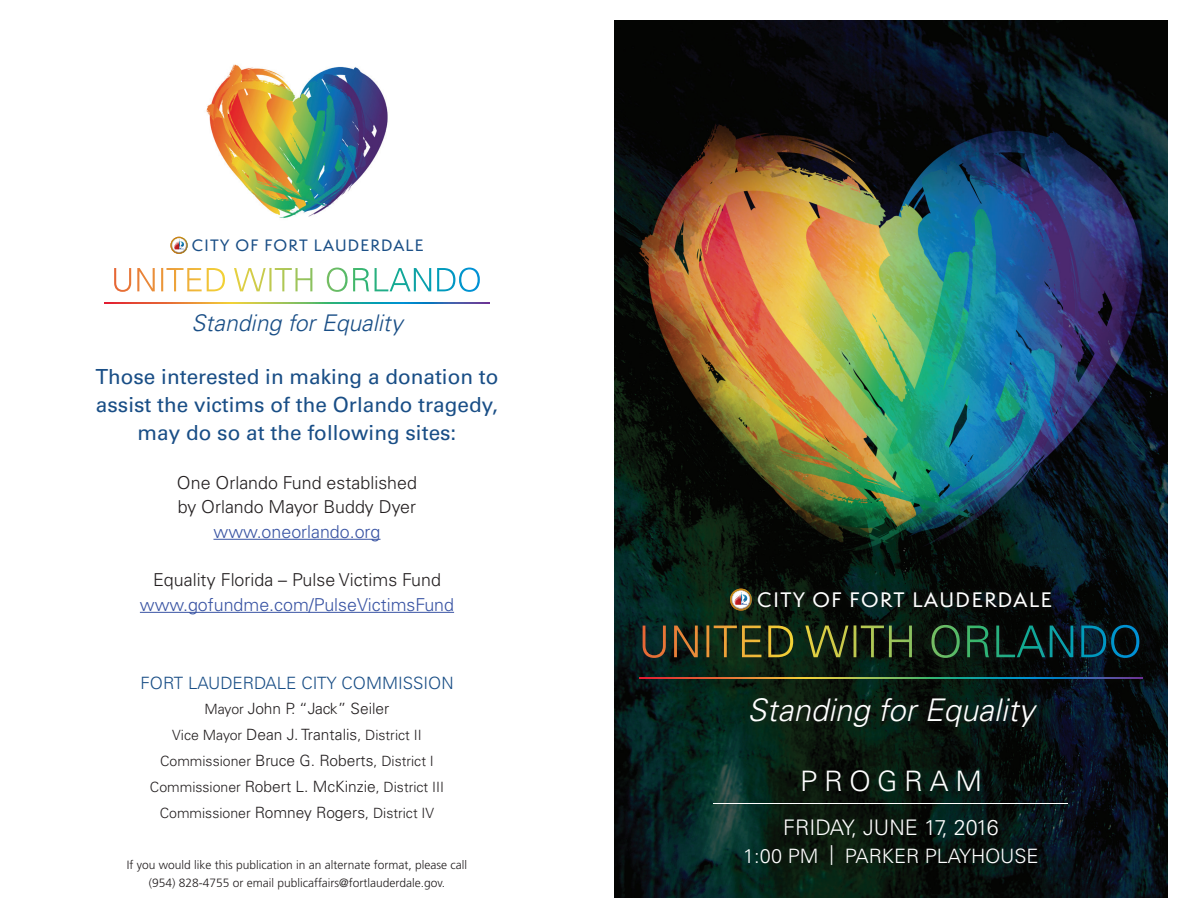
<style>
.page{position:relative;width:1188px;height:918px;background:#fff}
.page>*{position:absolute;margin:0;border:0;box-sizing:border-box;transform-origin:0 0}
.t1{font:italic 300 31.2px "Univers LT Std";color:#fff}
.t2{font:300 28.2px "Univers LT Std";color:#fff}
.t3{font:italic 300 22.95px "Univers LT Std";color:#194e86}
.t4{font:300 21.45px "Univers LT Std";color:#fff}
.t5{font:20.85px/27.9px "Univers LT Std";color:#194e86;text-align:center}
.t6{font:300 19.8px "Univers LT Std";color:#fff}
.t7{font:500 19.35px "Semplicita Pro";letter-spacing:.08em;color:#fff}
.t8{font:300 17.85px/24.3px "Univers LT Std";color:#231f20}
.t9{font:300 17.85px "Univers LT Std";color:#3853a3}
.t10{font:300 16.95px "Univers LT Std";color:#194e86}
.t11{font:300 15.6px "Univers LT Std";color:#231f20}
.t12{font:500 15.15px "Semplicita Pro";letter-spacing:.08em;color:#194e86}
.t13{font:300 14.1px/26px "Univers LT Std";color:#231f20;text-align:center}
.t14{font:300 12px "Frutiger LT Std";color:#231f20}
.s1{font-size:14.1px}
.s2{font-size:15.6px}
</style>
<div class="page">
<img style="left:614px;top:20px;width:554px;height:878px">
<div style="left:635px;top:617px;width:512px;height:49px;background:#231f20;opacity:.66"></div>
<svg style="left:643px;top:625px;width:496px;height:33px;background:#263926"></svg>
<div style="left:743px;top:691px;width:302px;height:44px;background:#231f20;opacity:.66"></div>
<div style="left:632px;top:670px;width:518px;height:17px;background:#231f20;opacity:.66"></div>
<svg style="left:640px;top:678px;width:502px;height:1px"></svg>
<div style="left:722px;top:581px;width:37px;height:37px;background:#231f20;opacity:.66"></div>
<svg style="left:730px;top:589px;width:20px;height:22px"></svg>
<div style="left:750px;top:584px;width:309px;height:31px;background:#231f20;opacity:.66"></div>
<hr style="left:213px;top:539px;width:168px;height:1px;background:#3853a3">
<hr style="left:140px;top:612px;width:314px;height:1px;background:#3853a3">
<svg style="left:114px;top:268px;width:366px;height:24px"></svg>
<svg style="left:105px;top:303px;width:384px;height:1px"></svg>
<svg style="left:170px;top:237px;width:18px;height:17px"></svg>
<div style="left:703px;top:791px;width:384px;height:33px;background:#231f20;opacity:.66"></div>
<hr style="left:714px;top:803px;width:354px;height:1px;background:#fff">
<img style="left:206px;top:64px;width:182px;height:155px">
<p class="t12" style="left:192px;top:235px;width:233px">CITY OF FORT LAUDERDALE</p>
<h3 class="t3" style="left:191px;top:309px;width:213px">Standing for Equality</h3>
<h3 class="t5" style="left:95px;top:363px;width:405px">Those interested in making a donation to assist the victims of the Orlando tragedy, may do so at the following sites:</h3>
<p class="t8" style="left:177px;top:470px;width:242px">One Orlando Fund established by Orlando Mayor Buddy Dyer</p>
<p class="t9" style="left:213px;top:520px;width:169px">www.oneorlando.org</p>
<p class="t8" style="left:153px;top:568px;width:289px">Equality Florida – Pulse Victims Fund</p>
<p class="t9" style="left:140px;top:593px;width:316px">www.gofundme.com/PulseVictimsFund</p>
<p class="t10" style="left:140px;top:673px;width:22px">Fort</p>
<p class="t10" style="left:188px;top:673px;width:45px">Lauderd</p>
<p class="t10" style="left:266px;top:673px;width:100px">ale City Commissio</p>
<p class="t10" style="left:441px;top:673px;width:14px">n</p>
<p class="t11" style="left:205px;top:699px;width:186px"><span class="s1">Mayor</span> John P. “Jack” Seiler</p>
<p class="t13" style="left:150px;top:722px;width:296px">Vice Mayor <span class="s2">Dean J. Trantalis</span>, District II Commissioner <span class="s2">Bruce G. Roberts</span>, District I Commissioner <span class="s2">Robert L. McKinzie</span>, District III Commissioner <span class="s2">Romney Rogers</span>, District IV</p>
<p class="t14" style="left:127px;top:858px;width:342px">If you would like this publication in an alternate format, please call</p>
<p class="t14" style="left:149px;top:876px;width:298px">(954) 828-4755 or email publicaffairs@fortlauderdale.gov.</p>
<h3 class="t7" style="left:757px;top:586px;width:296px">CITY OF FORT LAUDERDALE</h3>
<h1 class="t1" style="left:748px;top:691px;width:288px">Standing for Equality</h1>
<h2 class="t2" style="left:800px;top:764px;width:49px">Progr</h2>
<h2 class="t2" style="left:930px;top:764px;width:48px">am</h2>
<h3 class="t4" style="left:783px;top:815px;width:217px">Friday, June 17, 2016</h3>
<h3 class="t6" style="left:743px;top:844px;width:59px">1:00 pm</h3>
<h3 class="t6" style="left:830px;top:841px;width:6px">|</h3>
<h3 class="t6" style="left:845px;top:844px;width:37px">Parker</h3>
<h3 class="t6" style="left:925px;top:844px;width:102px">Playhouse</h3>
</div>
